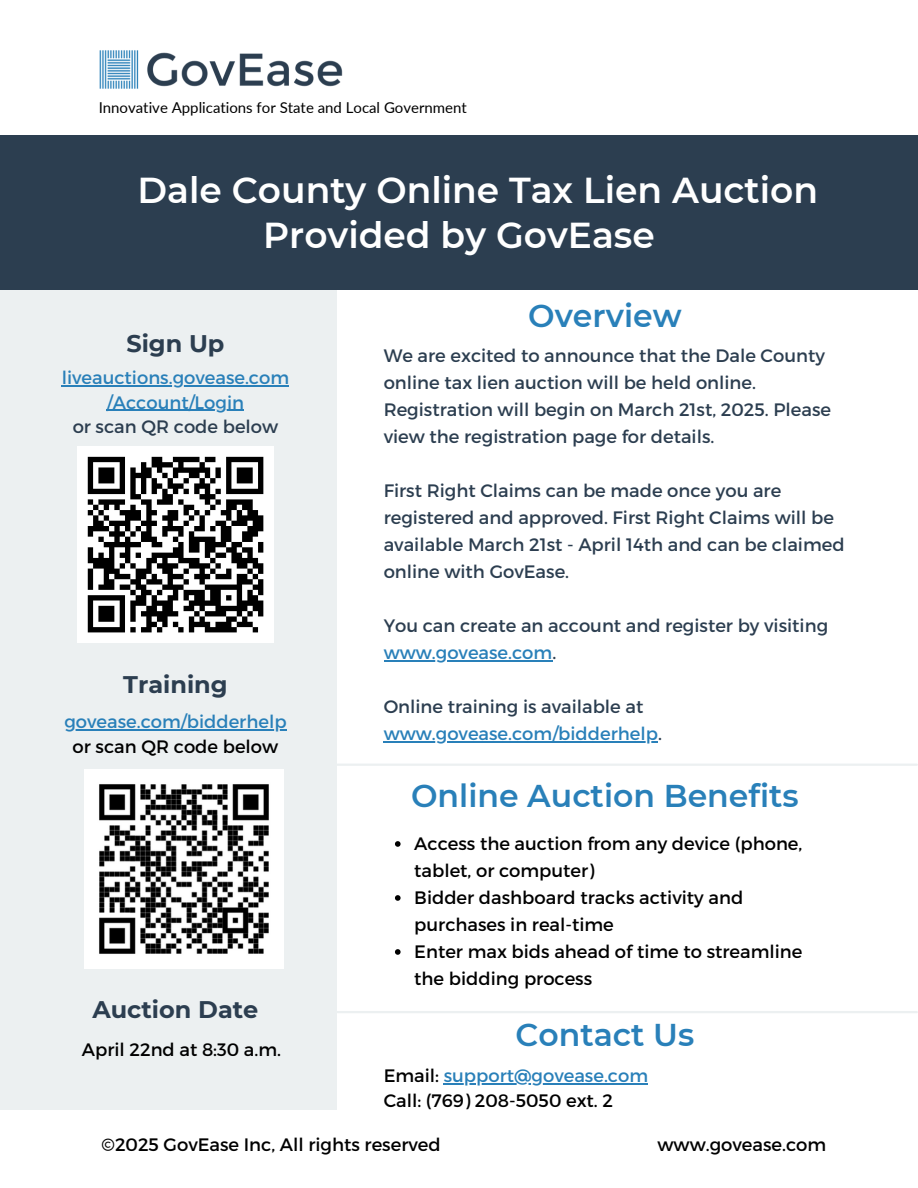
<style>
.page{position:relative;width:918px;height:1188px;background:#fff}
.page>*{position:absolute;margin:0;border:0;box-sizing:border-box;transform-origin:0 0}
.t1{font:600 36px "Montserrat";color:#fff}
.t2{font:600 31.5px "Montserrat";color:#2980b9}
.t3{font:700 24px "Montserrat";color:#2c3e50}
.t4{font:18px/27px "Montserrat";color:#2c3e50}
.t5{font:18px/27px "Montserrat";color:#000}
.t6{font:18px/24.8px "Montserrat";color:#2980b9;text-align:center}
.t7{font:15px "Lato";color:#000}
.s1{color:#2980b9}
.s2{color:#000}
.s3{color:#2c3e50}
</style>
<div class="page">
<img style="left:99px;top:50px;width:244px;height:39px">
<hr style="left:338px;top:764px;width:579px;height:2px;background:#ecf0f1">
<div style="left:0;top:289px;width:336px;height:821px;background:#ecf0f1"></div>
<div style="left:0;top:135px;width:918px;height:154px;background:#2c3e50"></div>
<img style="left:85px;top:770px;width:199px;height:199px">
<hr style="left:64px;top:730px;width:223px;height:1px;background:#2980b9">
<hr style="left:338px;top:1011px;width:579px;height:2px;background:#ecf0f1">
<hr style="left:62px;top:385px;width:227px;height:1px;background:#2980b9">
<hr style="left:107px;top:410px;width:137px;height:1px;background:#2980b9">
<div style="left:77px;top:446px;width:197px;height:197px;background:#fff"></div>
<svg style="left:87px;top:456px;width:177px;height:177px"></svg>
<hr style="left:384px;top:661px;width:168px;height:1px;background:#2980b9">
<hr style="left:384px;top:742px;width:274px;height:1px;background:#2980b9">
<svg style="left:395px;top:841px;width:6px;height:6px"></svg>
<svg style="left:395px;top:895px;width:6px;height:6px"></svg>
<svg style="left:395px;top:949px;width:6px;height:6px"></svg>
<hr style="left:444px;top:1083px;width:204px;height:1px;background:#2980b9">
<h4 class="t7" style="left:99px;top:98px;width:370px">Innovative Applications for State and Local Government</h4>
<p class="t1" style="left:137px;top:168px;width:682px">Dale County Online Tax Lien Auction</p>
<h3 class="t1" style="left:263px;top:214px;width:393px">Provided by GovEase</h3>
<h1 class="t3" style="left:126px;top:329px;width:100px">Sign Up</h1>
<h1 class="t6" style="left:62px;top:364px;width:229px">liveauctions.govease.com</h1>
<h3 class="t4" style="left:73px;top:389px;width:207px;line-height:24.8px;text-align:center"><span class="s1">/Account/Login<br></span>or scan QR code below</h3>
<p class="t3" style="left:123px;top:669px;width:106px">Training</p>
<p class="t6" style="left:64px;top:709px;width:224px">govease.com/bidderhelp <span class="s2">or scan QR code below</span></p>
<p class="t3" style="left:92px;top:995px;width:167px">Auction Date</p>
<p class="t5" style="left:82px;top:1035px;width:201px">April 22nd at 8:30 a.m.</p>
<h3 class="t2" style="left:528px;top:296px;width:155px">Overview</h3>
<h4 class="t4" style="left:384px;top:342px;width:449px">We are excited to announce that the Dale County online tax lien auction will be held online.<br>Registration will begin on March 21st, 2025. Please view the registration page for details.</h4>
<h2 class="t4" style="left:384px;top:477px;width:463px">First Right Claims can be made once you are registered and approved. First Right Claims will be available March 21st - April 14th and can be claimed online with GovEase.</h2>
<h4 class="t4" style="left:384px;top:612px;width:446px">You can create an account and register by visiting</h4>
<h4 class="t6" style="left:384px;top:640px;width:174px">www.govease.com<span class="s3">.</span></h4>
<h4 class="t4" style="left:384px;top:693px;width:261px">Online training is available at</h4>
<h4 class="t6" style="left:384px;top:721px;width:280px">www.govease.com/bidderhelp<span class="s3">.</span></h4>
<h4 class="t2" style="left:411px;top:776px;width:389px">Online Auction Benefits</h4>
<p class="t5" style="left:414px;top:829px;width:390px">Access the auction from any device (phone, tablet, or computer)</p>
<h2 class="t5" style="left:414px;top:883px;width:330px">Bidder dashboard tracks activity and purchases in real-time</h2>
<p class="t5" style="left:414px;top:937px;width:390px">Enter max bids ahead of time to streamline the bidding process</p>
<p class="t2" style="left:516px;top:1016px;width:180px">Contact Us</p>
<h2 class="t6" style="left:384px;top:1062px;width:266px"><span class="s2">Email:</span> support@govease.com</h2>
<h4 class="t5" style="left:384px;top:1086px;width:231px">Call: (769) 208-5050 ext. 2</h4>
<h4 class="t5" style="left:102px;top:1130px;width:341px">©2025 GovEase Inc, All rights reserved</h4>
<p class="t5" style="left:658px;top:1130px;width:170px">www.govease.com</p>
</div>
